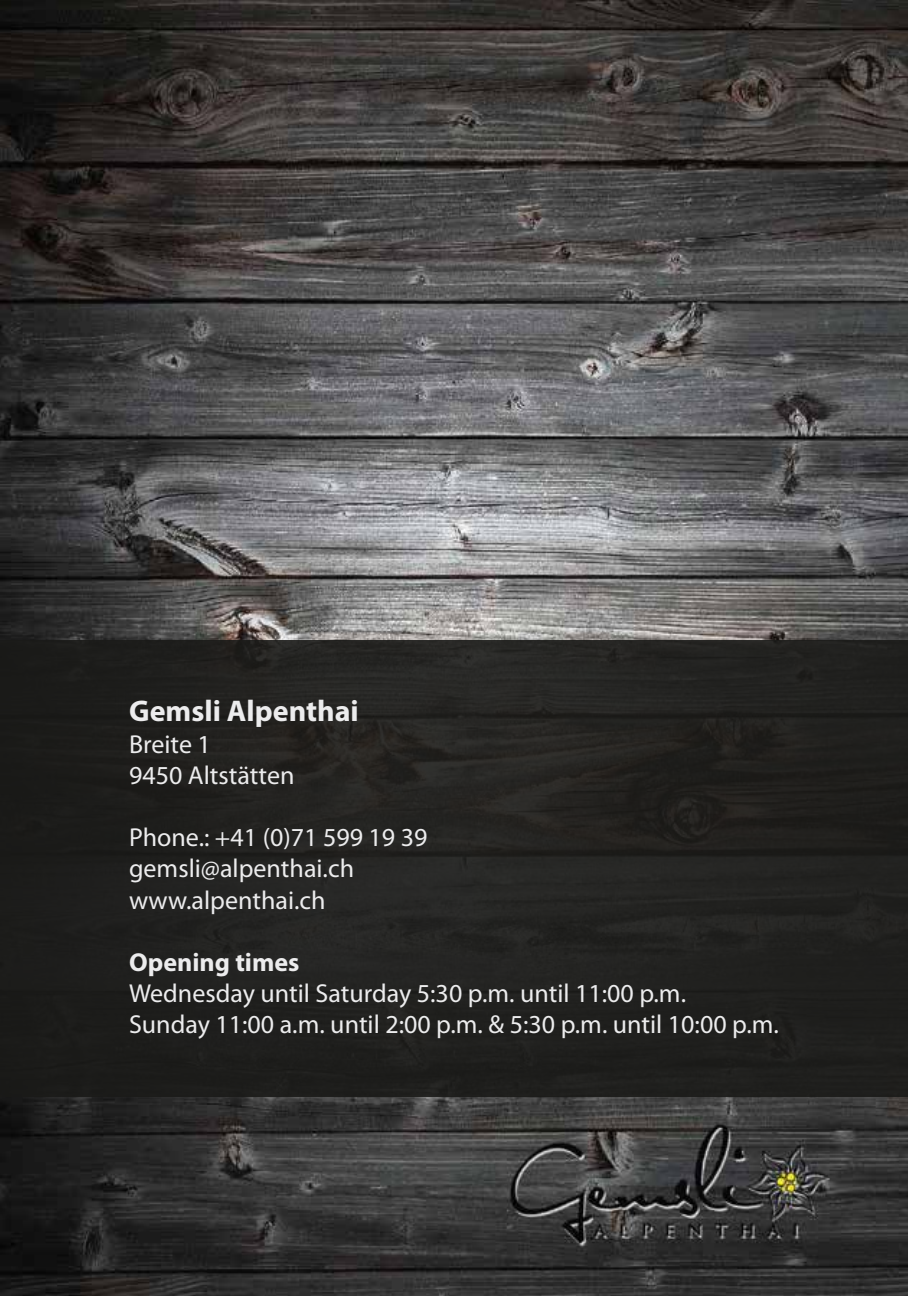
<style>
.page{position:relative;width:908px;height:1296px;background:#fff}
.page>*{position:absolute;margin:0;border:0;box-sizing:border-box;transform-origin:0 0}
.t1{font:700 30px "Myriad Pro";color:#ececed}
.t2{font:26px/31.2px "Myriad Pro";color:#ececed}
.t3{font:700 26px "Myriad Pro";color:#ececed}
</style>
<div class="page">
<img style="left:0;top:0;width:907px;height:1296px">
<div style="left:0;top:640px;width:907px;height:456px;background:#21201e"></div>
<p class="t1" style="left:129px;top:692px;width:231px">Gemsli Alpenthai</p>
<p class="t2" style="left:129px;top:728px;width:167px">Breite 1<br>9450 Altstätten</p>
<p class="t2" style="left:129px;top:821px;width:300px">Phone.: +41 (0)71 599 19 39 gemsli@alpenthai.ch www.alpenthai.ch</p>
<p class="t3" style="left:129px;top:945px;width:172px">Opening times</p>
<p class="t2" style="left:129px;top:977px;width:651px">Wednesday until Saturday 5:30 p.m. until 11:00 p.m.<br>Sunday 11:00 a.m. until 2:00 p.m. &amp; 5:30 p.m. until 10:00 p.m.</p>
</div>
